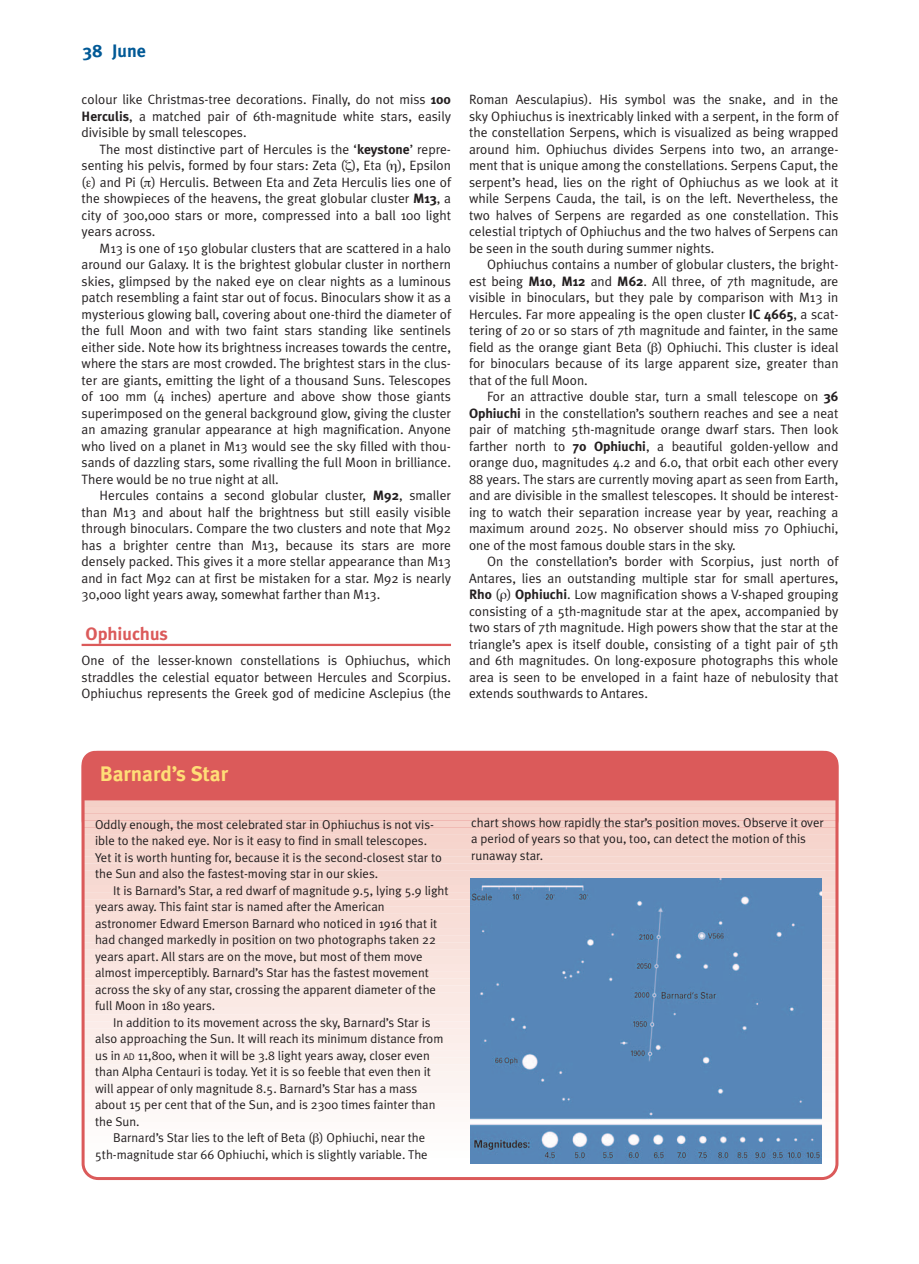
<style>
.page{position:relative;width:919px;height:1264px;background:#fff}
.page>*{position:absolute;margin:0;border:0;box-sizing:border-box;transform-origin:0 0}
.t1{font:700 21px "Meta Plus";color:#ffde77}
.t2{font:700 18px "Meta Plus";color:#db5a5a}
.t3{font:700 18px "Meta Plus";color:#005996}
.t4{font:13.5px/16.5px "Meta Plus Normal";color:#231f20;text-align:justify}
.t5{font:12.75px/16.5px "Meta Plus Normal";color:#231f20}
.s1{font-family:"Meta Plus";font-weight:700}
.s2{font-family:"Meta Plus Normal Caps";font-size:9.6px}
</style>
<div class="page">
<svg style="left:82px;top:751px;width:756px;height:429px"></svg>
<img style="left:470px;top:878px;width:351px;height:285px">
<hr style="left:82px;top:644px;width:369px;height:2px;background:#db5a5a">
<svg style="left:313px;top:1133px;width:6px;height:12px"></svg>
<h2 class="t3" style="left:83px;top:44px;width:64px">38 June</h2>
<p class="t4" style="left:82px;top:92px;width:371px">colour like Christmas-tree decorations. Finally, do not miss <span class="s1">100<br>Herculis</span>, a matched pair of 6th-magnitude white stars, easily divisible by small telescopes.</p>
<p class="t4" style="left:82px;top:142px;width:371px;text-indent:18px">The most distinctive part of Hercules is the ‘<span class="s1">keystone</span>’ repre&shy;senting his pelvis, formed by four stars: Zeta ( ), Eta ( ), Epsilon ( ) and Pi ( ) Herculis. Between Eta and Zeta Herculis lies one of the showpieces of the heavens, the great globular cluster <span class="s1">M13</span>, a city of 300,000 stars or more, compressed into a ball 100 light years across.</p>
<p class="t4" style="left:82px;top:241px;width:371px;text-indent:18px">M13 is one of 150 globular clusters that are scattered in a halo around our Galaxy. It is the brightest globular cluster in northern skies, glimpsed by the naked eye on clear nights as a luminous patch resembling a faint star out of focus. Binoculars show it as a mysterious glowing ball, covering about one-third the diameter of the full Moon and with two faint stars standing like sentinels either side. Note how its brightness increases towards the centre, where the stars are most crowded. The brightest stars in the clus&shy;ter are giants, emitting the light of a thousand Suns. Telescopes of 100 mm (4 inches) aperture and above show those giants superimposed on the general background glow, giving the cluster an amazing granular appearance at high magnification. Anyone who lived on a planet in M13 would see the sky filled with thou&shy;sands of dazzling stars, some rivalling the full Moon in brilliance.<br>There would be no true night at all.</p>
<p class="t4" style="left:82px;top:488px;width:371px;text-indent:18px">Hercules contains a second globular cluster, <span class="s1">M92</span>, smaller than M13 and about half the brightness but still easily visible through binoculars. Compare the two clusters and note that M92 has a brighter centre than M13, because its stars are more densely packed. This gives it a more stellar appearance than M13 and in fact M92 can at first be mistaken for a star. M92 is nearly 30,000 light years away, somewhat farther than M13.</p>
<h2 class="t2" style="left:86px;top:627px;width:84px">Ophiuchus</h2>
<p class="t4" style="left:82px;top:653px;width:371px">One of the lesser-known constellations is Ophiuchus, which straddles the celestial equator between Hercules and Scorpius.<br>Ophiuchus represents the Greek god of medicine Asclepius (the</p>
<p class="t4" style="left:469px;top:92px;width:371px">Roman Aesculapius). His symbol was the snake, and in the sky Ophiuchus is inextricably linked with a serpent, in the form of the constellation Serpens, which is visualized as being wrapped around him. Ophiuchus divides Serpens into two, an arrange&shy;ment that is unique among the constellations. Serpens Caput, the serpent’s head, lies on the right of Ophiuchus as we look at it while Serpens Cauda, the tail, is on the left. Nevertheless, the two halves of Serpens are regarded as one constellation. This celestial triptych of Ophiuchus and the two halves of Serpens can be seen in the south during summer nights.</p>
<p class="t4" style="left:469px;top:257px;width:371px;text-indent:18px">Ophiuchus contains a number of globular clusters, the bright&shy;est being <span class="s1">M10</span>, <span class="s1">M12</span> and <span class="s1">M62</span>. All three, of 7th magnitude, are visible in binoculars, but they pale by comparison with M13 in Hercules. Far more appealing is the open cluster <span class="s1">IC 4665</span>, a scat&shy;tering of 20 or so stars of 7th magnitude and fainter, in the same field as the orange giant Beta ( ) Ophiuchi. This cluster is ideal for binoculars because of its large apparent size, greater than that of the full Moon.</p>
<p class="t4" style="left:469px;top:389px;width:371px;text-indent:18px">For an attractive double star, turn a small telescope on <span class="s1">36<br>Ophiuchi</span> in the constellation’s southern reaches and see a neat pair of matching 5th-magnitude orange dwarf stars. Then look farther north to <span class="s1">70 Ophiuchi</span>, a beautiful golden-yellow and orange duo, magnitudes 4.2 and 6.0, that orbit each other every 88 years. The stars are currently moving apart as seen from Earth, and are divisible in the smallest telescopes. It should be interest&shy;ing to watch their separation increase year by year, reaching a maximum around 2025. No observer should miss 70 Ophiuchi, one of the most famous double stars in the sky.</p>
<p class="t4" style="left:469px;top:554px;width:371px;text-indent:18px">On the constellation’s border with Scorpius, just north of Antares, lies an outstanding multiple star for small apertures, <span class="s1">Rho</span> ( ) <span class="s1">Ophiuchi</span>. Low magnification shows a V-shaped grouping consisting of a 5th-magnitude star at the apex, accompanied by two stars of 7th magnitude. High powers show that the star at the triangle’s apex is itself double, consisting of a tight pair of 5th and 6th magnitudes. On long-exposure photographs this whole area is seen to be enveloped in a faint haze of nebulosity that extends southwards to Antares.</p>
<h1 class="t1" style="left:100px;top:765px;width:130px">Barnard’s Star</h1>
<p class="t5" style="left:95px;top:817px;width:348px">Oddly enough, the most celebrated star in Ophiuchus is not vis&shy;ible to the naked eye. Nor is it easy to find in small telescopes.<br>Yet it is worth hunting for, because it is the second-closest star to the Sun and also the fastest-moving star in our skies.</p>
<p class="t5" style="left:95px;top:883px;width:355px;text-indent:18px">It is Barnard’s Star, a red dwarf of magnitude 9.5, lying 5.9 light years away. This faint star is named after the American astronomer Edward Emerson Barnard who noticed in 1916 that it had changed markedly in position on two photographs taken 22 years apart. All stars are on the move, but most of them move almost imperceptibly. Barnard’s Star has the fastest movement across the sky of any star, crossing the apparent diameter of the full Moon in 180 years.</p>
<p class="t5" style="left:95px;top:1015px;width:350px;text-indent:18px">In addition to its movement across the sky, Barnard’s Star is also approaching the Sun. It will reach its minimum distance from us in <span class="s2">AD</span> 11,800, when it will be 3.8 light years away, closer even than Alpha Centauri is today. Yet it is so feeble that even then it will appear of only magnitude 8.5. Barnard’s Star has a mass about 15 per cent that of the Sun, and is 2300 times fainter than the Sun.</p>
<p class="t5" style="left:95px;top:1130px;width:334px;text-align:right">Barnard’s Star lies to the left of Beta ( ) Ophiuchi, near the<br>5th-magnitude star 66 Ophiuchi, which is slightly variable. The</p>
<p class="t5" style="left:471px;top:815px;width:354px">chart shows how rapidly the star’s position moves. Observe it over a period of years so that you, too, can detect the motion of this runaway star.</p>
</div>
